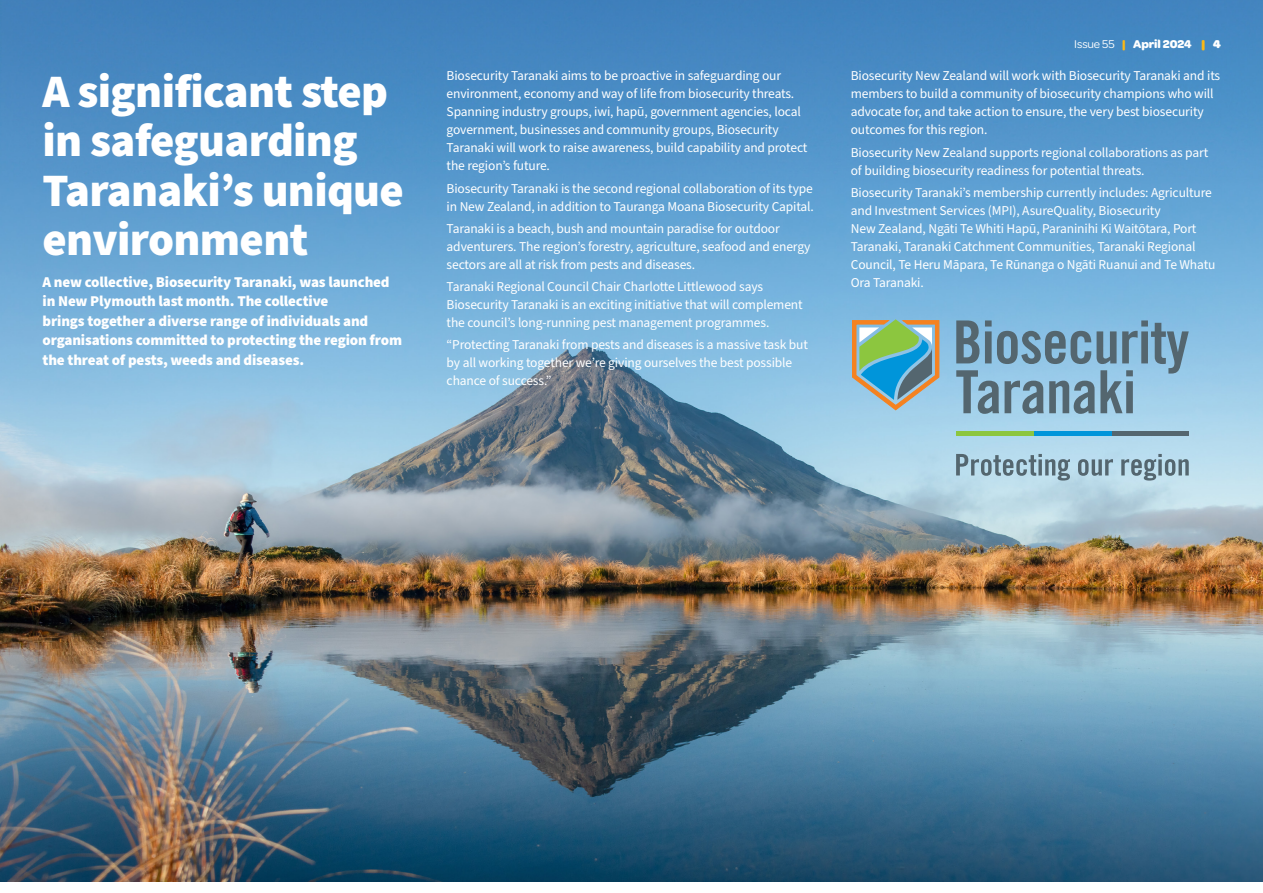
<style>
.page{position:relative;width:1263px;height:893px;background:#fff}
.page>*{position:absolute;margin:0;border:0;box-sizing:border-box;transform-origin:0 0}
.Head_2_blue{font:900 46.5px/49.5px "Source Sans Pro";letter-spacing:-.015em;color:#fff}
.Intro{font:900 15px/19.5px "Source Sans Pro";letter-spacing:-.01em;color:#fff}
.Body{font:13.5px/18px "Source Sans Pro";letter-spacing:-.01em;color:#fff}
.t1{font:700 12px "Omnes";letter-spacing:-.005em;color:#fff}
.s1{font-weight:400}
.s2{color:#fdb913}
.s3{font-weight:900;color:#fdb913}
.s4{font-weight:900}
</style>
<div class="page">
<img style="left:0;top:400px;width:1263px;height:481px">
<svg style="left:956px;top:454px;width:233px;height:27px;background:#9ab7c5"></svg>
<svg style="left:851px;top:400px;width:89px;height:11px"></svg>
<svg style="left:956px;top:400px;width:233px;height:14px;background:#85a7ba"></svg>
<hr style="left:956px;top:432px;width:78px;height:4px;background:#8cc63f">
<hr style="left:1111px;top:432px;width:78px;height:4px;background:#54666f">
<hr style="left:1034px;top:432px;width:77px;height:4px;background:#0095da">
<svg style="left:0;top:0;width:1263px;height:400px;background:#619ecd"></svg>
<p class="Head_2_blue" style="left:43px;top:67px;width:363px">A significant step in safeguarding<br>Taranaki’s unique environment</p>
<p class="Intro" style="left:43px;top:272px;width:361px">A new collective, Biosecurity Taranaki, was launched in New Plymouth last month. The collective<br>brings together a diverse range of individuals and organisations committed to protecting the region from the threat of pests, weeds and diseases.</p>
<p class="Body" style="left:447px;top:67px;width:362px">Biosecurity Taranaki aims to be proactive in safeguarding our environment, economy and way of life from biosecurity threats.<br>Spanning industry groups, iwi, hapū, government agencies, local government, businesses and community groups, Biosecurity Taranaki will work to raise awareness, build capability and protect the region’s future.</p>
<p class="Body" style="left:447px;top:180px;width:369px">Biosecurity Taranaki is the second regional collaboration of its type in New Zealand, in addition to Tauranga Moana Biosecurity Capital.</p>
<p class="Body" style="left:447px;top:220px;width:365px">Taranaki is a beach, bush and mountain paradise for outdoor adventurers. The region’s forestry, agriculture, seafood and energy sectors are all at risk from pests and diseases.</p>
<p class="Body" style="left:447px;top:278px;width:358px">Taranaki Regional Council Chair Charlotte Littlewood says<br>Biosecurity Taranaki is an exciting initiative that will complement the council’s long-running pest management programmes.</p>
<p class="Body" style="left:447px;top:336px;width:363px">“Protecting Taranaki from pests and diseases is a massive task but by all working together we’re giving ourselves the best possible chance of success.”</p>
<p class="t1" style="left:1074px;top:36px;width:148px"><span class="s1">Issue 55</span> <span class="s2">|</span> April 2024 <span class="s3">|</span> <span class="s4">4</span></p>
<p class="Body" style="left:851px;top:67px;width:371px">Biosecurity New Zealand will work with Biosecurity Taranaki and its members to build a community of biosecurity champions who will advocate for, and take action to ensure, the very best biosecurity outcomes for this region.</p>
<p class="Body" style="left:851px;top:144px;width:359px">Biosecurity New Zealand supports regional collaborations as part of building biosecurity readiness for potential threats.</p>
<p class="Body" style="left:851px;top:184px;width:366px">Biosecurity Taranaki’s membership currently includes: Agriculture and Investment Services (MPI), AsureQuality, Biosecurity<br>New Zealand, Ngāti Te Whiti Hapū, Paraninihi Ki Waitōtara, Port Taranaki, Taranaki Catchment Communities, Taranaki Regional Council, Te Heru Māpara, Te Rūnanga o Ngāti Ruanui and Te Whatu Ora Taranaki.</p>
</div>
